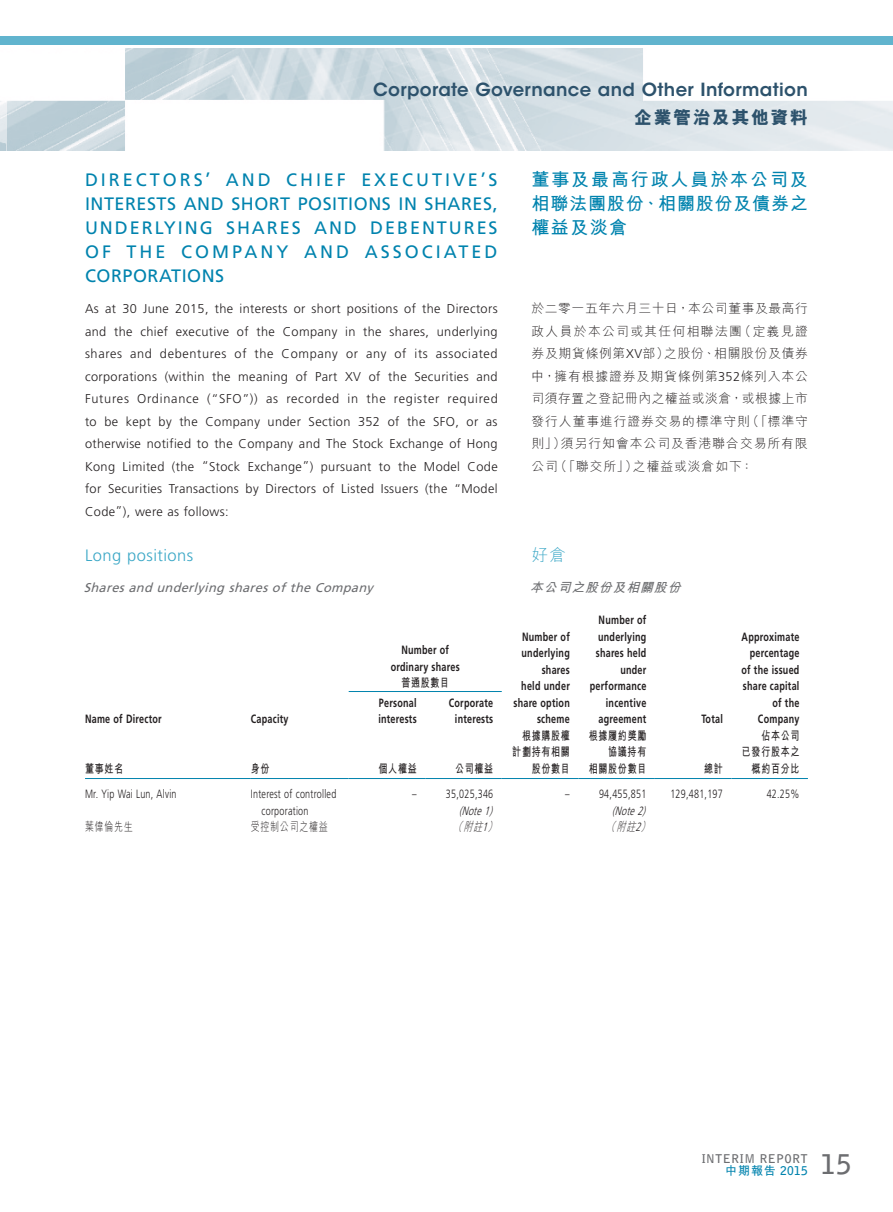
<style>
.page{position:relative;width:893px;height:1212px;background:#fff}
.page>*{position:absolute;margin:0;border:0;box-sizing:border-box;transform-origin:0 0}
.t1{font:700 27px "Bell Gothic Std";color:#6c6d70}
.Heading_1{font:18px/24px "Frutiger LT Std";letter-spacing:.105em;color:#0083ae;text-align:justify}
.t2{font:600 18px "ITC Avant Garde Std";letter-spacing:.02em;color:#2d526c}
.C_Heading_1{font:700 18px/24px "M Hei HK";letter-spacing:.08em;color:#0083ae;text-align:justify}
.t3{font:800 18px "M Hei HK";letter-spacing:.08em;color:#2d526c}
.Heading_2{font:300 16.5px "Frutiger LT Std";letter-spacing:.03em;color:#3aa7c6}
.C_Heading_2{font:300 16.5px "M Hei HK";color:#3aa7c6}
.Body_Text{font:300 12.75px/22.5px "Frutiger LT Std";letter-spacing:.03em;color:#231f20;text-align:justify}
.C_Body_Text{font:300 12.75px/22.5px "M Hei HK";letter-spacing:.08em;color:#231f20;text-align:justify}
.Heading_3{font:italic 12.75px "Frutiger LT Std";color:#6c6d70}
.C_Heading_3{font:italic 700 12.75px "M Hei HK";color:#6c6d70}
.Body_Text-2{font:700 12px "Frutiger LT Std";letter-spacing:.03em;color:#231f20;scale:.75 1}
.Body_Text-3{font:300 12px/16.5px "Frutiger LT Std";letter-spacing:.03em;color:#231f20;scale:.75 1}
.C_Body_Text-2{font:700 12px "M Hei HK";letter-spacing:.08em;color:#231f20;scale:.75 1}
.t4{font:700 12px/12px "Bell Gothic Std";letter-spacing:.025em;color:#6c6d70;text-align:right}
.Body_Text-4{font:italic 300 12px "Frutiger LT Std";color:#231f20;scale:.75 1}
.Body_Text-5{font:300 12px "M Hei HK";letter-spacing:.08em;color:#231f20;scale:.75 1}
.Body_Text-6{font:italic 300 12px "M Hei HK";color:#231f20;scale:.75 1}
.s1{font-family:"Frutiger LT Std"}
.s2{font-family:"M Hei HK";color:#0083ae}
.s3{color:#0083ae}
</style>
<div class="page">
<img style="left:0;top:48px;width:893px;height:103px">
<div style="left:0;top:36px;width:893px;height:8px;background:#61b4ce"></div>
<hr style="left:349px;top:691px;width:153px;height:1px;background:#0083ae">
<hr style="left:85px;top:778px;width:166px;height:1px;background:#0083ae">
<hr style="left:251px;top:778px;width:98px;height:1px;background:#0083ae">
<hr style="left:349px;top:778px;width:76px;height:1px;background:#0083ae">
<hr style="left:425px;top:778px;width:77px;height:1px;background:#0083ae">
<hr style="left:502px;top:778px;width:76px;height:1px;background:#0083ae">
<hr style="left:578px;top:778px;width:77px;height:1px;background:#0083ae">
<hr style="left:655px;top:778px;width:76px;height:1px;background:#0083ae">
<hr style="left:731px;top:778px;width:77px;height:1px;background:#0083ae">
<p class="t2" style="left:373px;top:78px;width:436px">Corporate Governance and Other Information</p>
<p class="t3" style="left:634px;top:108px;width:175px">企業管治及其他資料</p>
<p class="Heading_1" style="left:85px;top:168px;width:414px">DIRECTORS’ AND CHIEF EXECUTIVE’S INTERESTS AND SHORT POSITIONS IN SHARES, UNDERLYING SHARES AND DEBENTURES OF THE COMPANY AND ASSOCIATED CORPORATIONS</p>
<p class="Body_Text" style="left:85px;top:298px;width:414px">As at 30 June 2015, the interests or short positions of the Directors and the chief executive of the Company in the shares, underlying shares and debentures of the Company or any of its associated corporations (within the meaning of Part XV of the Securities and Futures Ordinance (“SFO”)) as recorded in the register required to be kept by the Company under Section 352 of the SFO, or as otherwise notified to the Company and The Stock Exchange of Hong Kong Limited (the “Stock Exchange”) pursuant to the Model Code for Securities Transactions by Directors of Listed Issuers (the “Model Code”), were as follows:</p>
<p class="Heading_2" style="left:85px;top:546px;width:110px">Long positions</p>
<p class="Heading_3" style="left:84px;top:580px;width:295px">Shares and underlying shares of the Company</p>
<p class="Body_Text-2" style="left:85px;top:712px;width:104px">Name of Director</p>
<p class="Body_Text-2" style="left:251px;top:712px;width:52px">Capacity</p>
<p class="Body_Text-2" style="left:401px;top:643px;width:65px">Number of</p>
<p class="Body_Text-2" style="left:391px;top:660px;width:93px">ordinary shares</p>
<p class="C_Body_Text-2" style="left:401px;top:674px;width:65px">普通股數目</p>
<p class="Body_Text-2" style="left:379px;top:696px;width:52px">Personal</p>
<p class="Body_Text-2" style="left:378px;top:712px;width:53px">interests</p>
<p class="Body_Text-2" style="left:449px;top:696px;width:61px">Corporate</p>
<p class="Body_Text-2" style="left:455px;top:712px;width:53px">interests</p>
<p class="C_Body_Text-2" style="left:85px;top:760px;width:52px">董事姓名</p>
<p class="C_Body_Text-2" style="left:251px;top:760px;width:26px">身份</p>
<p class="C_Body_Text-2" style="left:379px;top:760px;width:52px">個人權益</p>
<p class="C_Body_Text-2" style="left:455px;top:760px;width:52px">公司權益</p>
<p class="Body_Text-3" style="left:85px;top:786px;width:124px">Mr. Yip Wai Lun, Alvin</p>
<p class="Body_Text-3" style="left:261px;top:786px;width:101px;text-indent:-11px">Interest of controlled corporation</p>
<p class="Body_Text-3" style="left:412px;top:786px;width:7px">–</p>
<p class="Body_Text-3" style="left:446px;top:786px;width:65px">35,025,346</p>
<p class="Body_Text-4" style="left:459px;top:804px;width:51px">(Note 1)</p>
<p class="C_Heading_1" style="left:531px;top:166px;width:278px">董事及最高行政人員於本公司及相聯法團股份、相關股份及債券之權益及淡倉</p>
<p class="C_Body_Text" style="left:531px;top:297px;width:278px">於二零一五年六月三十日，本公司董事及最高行政人員於本公司或其任何相聯法團（定義見證券及期貨條例第<span class="s1">XV</span>部）之股份、相關股份及債券中，擁有根據證券及期貨條例第<span class="s1">352</span>條列入本公司須存置之登記冊內之權益或淡倉，或根據上市發行人董事進行證券交易的標準守則（「標準守則」）須另行知會本公司及香港聯合交易所有限公司（「聯交所」）之權益或淡倉如下：</p>
<p class="C_Heading_2" style="left:531px;top:546px;width:36px">好倉</p>
<p class="C_Heading_3" style="left:530px;top:578px;width:156px">本公司之股份及相關股份</p>
<p class="Body_Text-2" style="left:522px;top:630px;width:65px">Number of</p>
<p class="Body_Text-2" style="left:522px;top:646px;width:66px">underlying</p>
<p class="Body_Text-2" style="left:542px;top:663px;width:39px">shares</p>
<p class="Body_Text-2" style="left:521px;top:679px;width:66px">held under</p>
<p class="Body_Text-2" style="left:513px;top:696px;width:77px">share option</p>
<p class="Body_Text-2" style="left:537px;top:712px;width:45px">scheme</p>
<p class="C_Body_Text-2" style="left:522px;top:727px;width:65px">根據購股權</p>
<p class="C_Body_Text-2" style="left:512px;top:743px;width:78px">計劃持有相關</p>
<p class="C_Body_Text-2" style="left:532px;top:760px;width:52px">股份數目</p>
<p class="Body_Text-2" style="left:599px;top:613px;width:65px">Number of</p>
<p class="Body_Text-2" style="left:598px;top:630px;width:66px">underlying</p>
<p class="Body_Text-2" style="left:596px;top:646px;width:69px">shares held</p>
<p class="Body_Text-2" style="left:620px;top:663px;width:36px">under</p>
<p class="Body_Text-2" style="left:590px;top:679px;width:77px">performance</p>
<p class="Body_Text-2" style="left:606px;top:696px;width:56px">incentive</p>
<p class="Body_Text-2" style="left:598px;top:712px;width:65px">agreement</p>
<p class="Body_Text-2" style="left:701px;top:712px;width:30px">Total</p>
<p class="C_Body_Text-2" style="left:589px;top:727px;width:78px">根據履約獎勵</p>
<p class="C_Body_Text-2" style="left:608px;top:743px;width:52px">協議持有</p>
<p class="C_Body_Text-2" style="left:589px;top:760px;width:78px">相關股份數目</p>
<p class="C_Body_Text-2" style="left:704px;top:760px;width:26px">總計</p>
<p class="Body_Text-2" style="left:742px;top:630px;width:79px">Approximate</p>
<p class="Body_Text-2" style="left:750px;top:646px;width:68px">percentage</p>
<p class="Body_Text-2" style="left:741px;top:663px;width:79px">of the issued</p>
<p class="Body_Text-2" style="left:743px;top:679px;width:77px">share capital</p>
<p class="Body_Text-2" style="left:772px;top:696px;width:38px">of the</p>
<p class="Body_Text-2" style="left:758px;top:712px;width:57px">Company</p>
<p class="C_Body_Text-2" style="left:761px;top:727px;width:52px">佔本公司</p>
<p class="C_Body_Text-2" style="left:742px;top:743px;width:78px">已發行股本之</p>
<p class="C_Body_Text-2" style="left:752px;top:760px;width:65px">概約百分比</p>
<p class="Body_Text-3" style="left:565px;top:786px;width:7px">–</p>
<p class="Body_Text-3" style="left:599px;top:786px;width:65px">94,455,851</p>
<p class="Body_Text-4" style="left:612px;top:804px;width:51px">(Note 2)</p>
<p class="Body_Text-3" style="left:670px;top:786px;width:72px">129,481,197</p>
<p class="Body_Text-3" style="left:767px;top:786px;width:45px">42.25%</p>
<p class="Body_Text-5" style="left:85px;top:821px;width:65px">葉偉倫先生</p>
<p class="Body_Text-5" style="left:251px;top:821px;width:104px">受控制公司之權益</p>
<p class="Body_Text-6" style="left:453px;top:821px;width:64px">（附註<span class="s1">1</span>）</p>
<p class="Body_Text-6" style="left:606px;top:821px;width:64px">（附註<span class="s1">2</span>）</p>
<p class="t4" style="left:701px;top:1153px;width:108px">INTERIM REPORT<span class="s2">中期報告</span> <span class="s3">2015</span></p>
<p class="t1" style="left:821px;top:1148px;width:32px">15</p>
</div>
